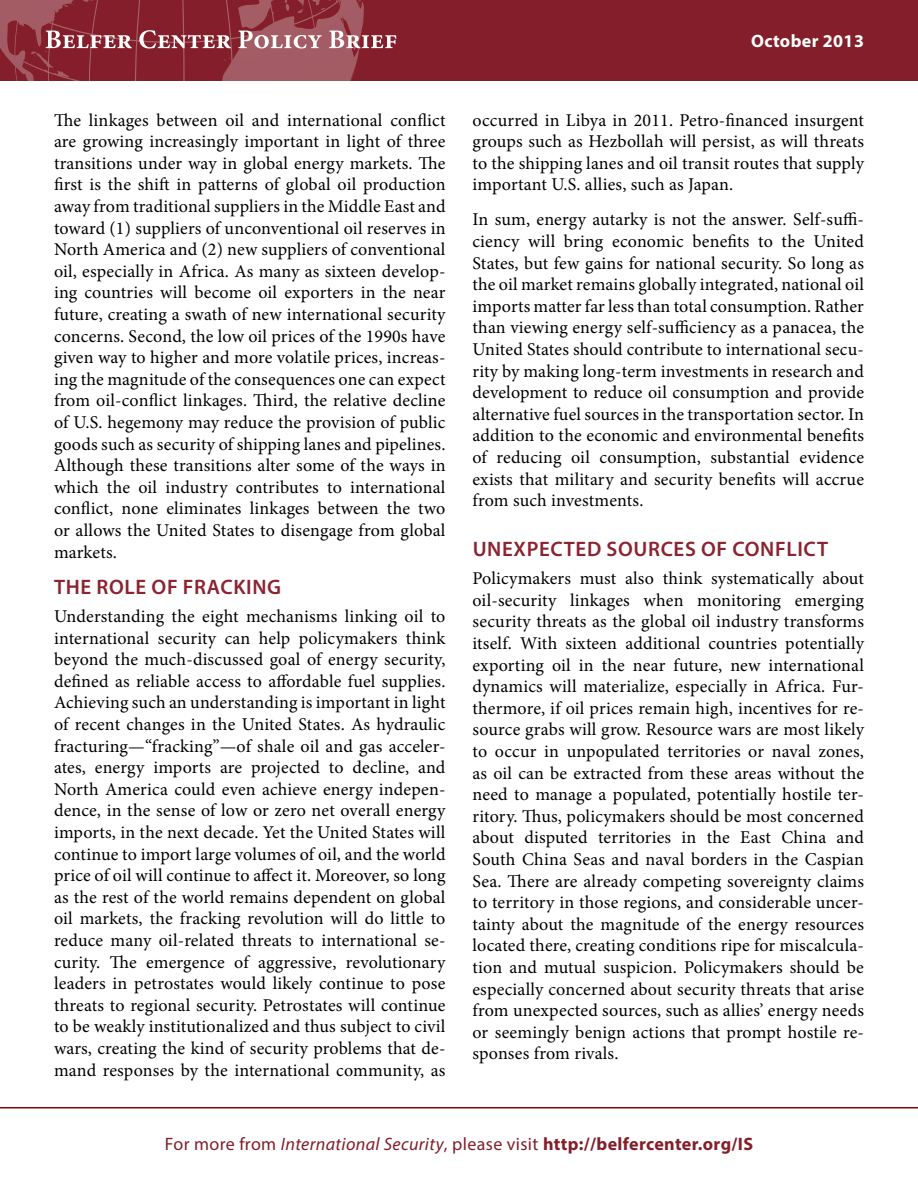
<style>
.page{position:relative;width:918px;height:1188px;background:#fff}
.page>*{position:absolute;margin:0;border:0;box-sizing:border-box;transform-origin:0 0}
.t1{font:600 21px "Myriad Pro";letter-spacing:.03em;color:#8b2331}
.t2{font:18px/21.6px "Minion Pro";letter-spacing:.01em;color:#000;text-align:justify}
.t3{font:700 18px "Myriad Pro";letter-spacing:.02em;color:#831e2a}
.t4{font:700 18px "Myriad Pro";letter-spacing:.02em;color:#fff}
.s1{font-weight:400}
.s2{font-weight:400;font-style:italic}
</style>
<div class="page">
<div style="left:0;top:0;width:918px;height:81px;background:#831e2a"></div>
<svg style="left:0;top:0;width:396px;height:81px"></svg>
<hr style="left:0;top:1107px;width:918px;height:1px;background:#8b0304">
<p class="t2" style="left:54px;top:109px;width:393px">The linkages between oil and international conflict are growing increasingly important in light of three transitions under way in global energy markets. The first is the shift in patterns of global oil production away from traditional suppliers in the Middle East and toward (1) suppliers of unconventional oil reserves in North America and (2) new suppliers of conventional oil, especially in Africa. As many as sixteen develop&shy;ing countries will become oil exporters in the near future, creating a swath of new international security concerns. Second, the low oil prices of the 1990s have given way to higher and more volatile prices, increas&shy;ing the magnitude of the consequences one can expect from oil-conflict linkages. Third, the relative decline of U.S. hegemony may reduce the provision of public goods such as security of shipping lanes and pipelines.<br>Although these transitions alter some of the ways in which the oil industry contributes to international conflict, none eliminates linkages between the two or allows the United States to disengage from global markets.</p>
<p class="t1" style="left:54px;top:573px;width:229px">THE ROLE OF FRACKING</p>
<p class="t2" style="left:54px;top:605px;width:393px">Understanding the eight mechanisms linking oil to international security can help policymakers think beyond the much-discussed goal of energy security, defined as reliable access to affordable fuel supplies.<br>Achieving such an understanding is important in light of recent changes in the United States. As hydraulic fracturing—“fracking”—of shale oil and gas acceler&shy;ates, energy imports are projected to decline, and North America could even achieve energy indepen&shy;dence, in the sense of low or zero net overall energy imports, in the next decade. Yet the United States will continue to import large volumes of oil, and the world price of oil will continue to affect it. Moreover, so long as the rest of the world remains dependent on global oil markets, the fracking revolution will do little to reduce many oil-related threats to international se&shy;curity. The emergence of aggressive, revolutionary leaders in petrostates would likely continue to pose threats to regional security. Petrostates will continue to be weakly institutionalized and thus subject to civil wars, creating the kind of security problems that de&shy;mand responses by the international community, as</p>
<p class="t4" style="left:751px;top:29px;width:114px">October 2013</p>
<p class="t2" style="left:473px;top:109px;width:393px">occurred in Libya in 2011. Petro-financed insurgent groups such as Hezbollah will persist, as will threats to the shipping lanes and oil transit routes that supply important U.S. allies, such as Japan.</p>
<p class="t2" style="left:473px;top:209px;width:393px">In sum, energy autarky is not the answer. Self-suffi&shy;ciency will bring economic benefits to the United States, but few gains for national security. So long as the oil market remains globally integrated, national oil imports matter far less than total consumption. Rather than viewing energy self-sufficiency as a panacea, the United States should contribute to international secu&shy;rity by making long-term investments in research and development to reduce oil consumption and provide alternative fuel sources in the transportation sector. In addition to the economic and environmental benefits of reducing oil consumption, substantial evidence exists that military and security benefits will accrue from such investments.</p>
<p class="t1" style="left:473px;top:535px;width:357px">UNEXPECTED SOURCES OF CONFLICT</p>
<p class="t2" style="left:472px;top:568px;width:393px">Policymakers must also think systematically about oil-security linkages when monitoring emerging security threats as the global oil industry transforms itself. With sixteen additional countries potentially exporting oil in the near future, new international dynamics will materialize, especially in Africa. Fur&shy;thermore, if oil prices remain high, incentives for re&shy;source grabs will grow. Resource wars are most likely to occur in unpopulated territories or naval zones, as oil can be extracted from these areas without the need to manage a populated, potentially hostile ter&shy;ritory. Thus, policymakers should be most concerned about disputed territories in the East China and South China Seas and naval borders in the Caspian Sea. There are already competing sovereignty claims to territory in those regions, and considerable uncer&shy;tainty about the magnitude of the energy resources located there, creating conditions ripe for miscalcula&shy;tion and mutual suspicion. Policymakers should be especially concerned about security threats that arise from unexpected sources, such as allies’ energy needs or seemingly benign actions that prompt hostile re&shy;sponses from rivals.</p>
<p class="t3" style="left:165px;top:1133px;width:590px"><span class="s1">For more from</span> <span class="s2">International Security</span><span class="s1">, please visit</span> http://belfercenter.org/IS</p>
</div>
